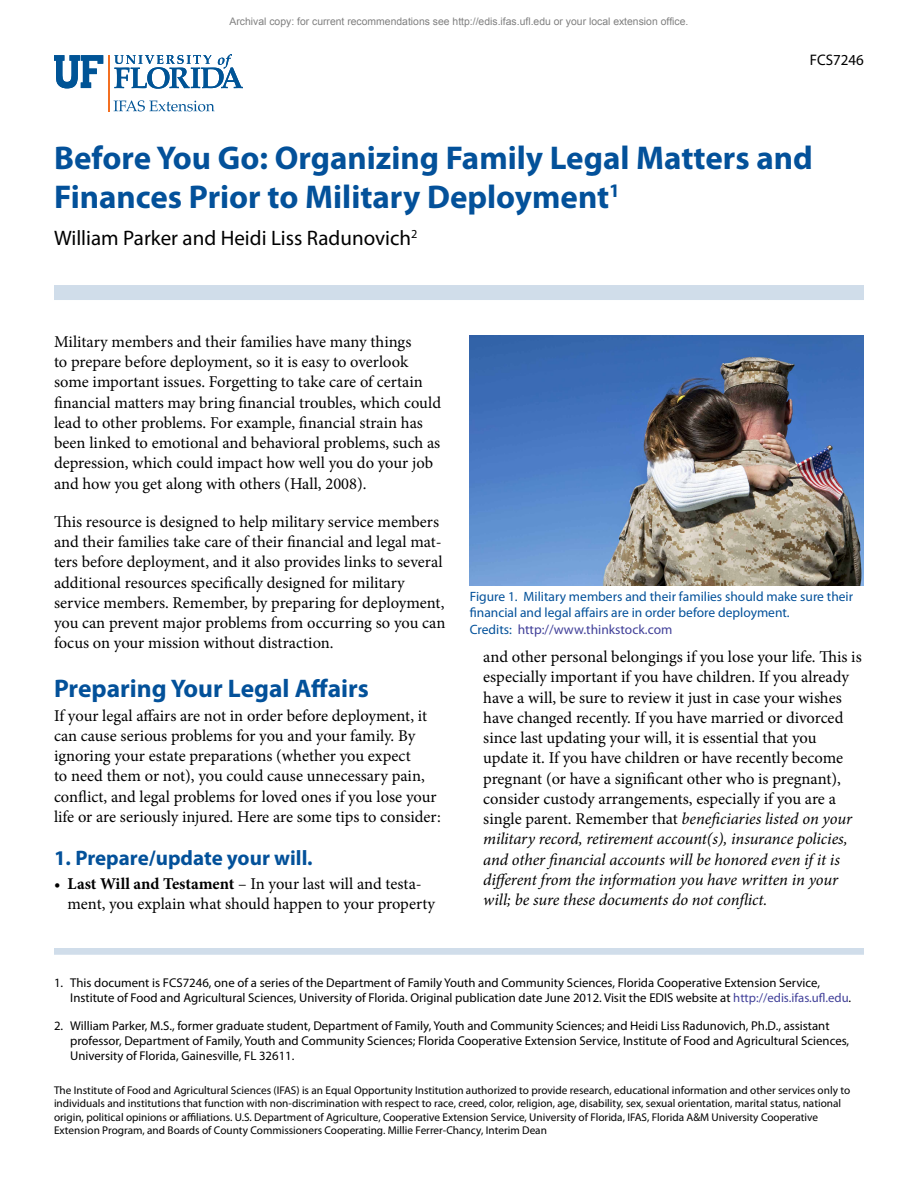
<style>
.page{position:relative;width:918px;height:1188px;background:#fff}
.page>*{position:absolute;margin:0;border:0;box-sizing:border-box;transform-origin:0 0}
.t1{font:700 33px/39.6px "Myriad Pro";color:#03519a}
.t2{font:700 25.5px "Myriad Pro";color:#03519a}
.t3{font:21px "Myriad Pro";color:#000}
.t4{font:700 21px "Myriad Pro";color:#03519a}
.t5{font:16.5px/20.2px "Minion Pro";letter-spacing:-.005em;color:#000}
.t6{font:15.3px "Myriad Pro";color:#000}
.t7{font:13.5px/16.5px "Myriad Pro";color:#03519a}
.t8{font:12.75px/15.3px "Myriad Pro";color:#000}
.t9{font:11.25px/13.5px "Myriad Pro";color:#000}
.t10{font:10.35px "Arial";color:#808080}
.s1{font-weight:700}
.s2{color:#414099}
.s3{font-style:italic}
</style>
<div class="page">
<hr style="left:108px;top:55px;width:2px;height:56px;background:#f36f21">
<svg style="left:114px;top:54px;width:129px;height:35px"></svg>
<svg style="left:54px;top:55px;width:49px;height:33px"></svg>
<svg style="left:114px;top:100px;width:101px;height:11px"></svg>
<div style="left:54px;top:285px;width:810px;height:15px;background:#d0ddea"></div>
<div style="left:54px;top:948px;width:810px;height:7px;background:#d0ddea"></div>
<img style="left:470px;top:335px;width:394px;height:250px">
<p class="t10" style="left:230px;top:15px;width:460px">Archival copy: for current recommendations see http://edis.ifas.ufl.edu or your local extension office.</p>
<p class="t6" style="left:810px;top:51px;width:56px">FCS7246</p>
<h1 class="t1" style="left:54px;top:137px;width:760px">Before You Go: Organizing Family Legal Matters and<br>Finances Prior to Military Deployment<sup>1</sup></h1>
<p class="t3" style="left:54px;top:225px;width:365px">William Parker and Heidi Liss Radunovich<sup>2</sup></p>
<p class="t5" style="left:54px;top:332px;width:389px">Military members and their families have many things<br>to prepare before deployment, so it is easy to overlook some important issues. Forgetting to take care of certain financial matters may bring financial troubles, which could lead to other problems. For example, financial strain has been linked to emotional and behavioral problems, such as depression, which could impact how well you do your job and how you get along with others (Hall, 2008).</p>
<p class="t5" style="left:54px;top:512px;width:393px">This resource is designed to help military service members and their families take care of their financial and legal mat&shy;ters before deployment, and it also provides links to several additional resources specifically designed for military service members. Remember, by preparing for deployment, you can prevent major problems from occurring so you can focus on your mission without distraction.</p>
<h2 class="t2" style="left:54px;top:672px;width:316px">Preparing Your Legal Affairs</h2>
<p class="t5" style="left:54px;top:705px;width:388px">If your legal affairs are not in order before deployment, it can cause serious problems for you and your family. By ignoring your estate preparations (whether you expect<br>to need them or not), you could cause unnecessary pain, conflict, and legal problems for loved ones if you lose your life or are seriously injured. Here are some tips to consider:</p>
<p class="t4" style="left:54px;top:844px;width:260px">1. Prepare/update your will.</p>
<p class="t5" style="left:67px;top:873px;width:369px;text-indent:-13px">• <span class="s1">Last Will and Testament</span> – In your last will and testa&shy;ment, you explain what should happen to your property</p>
<p class="t7" style="left:470px;top:588px;width:385px">Figure 1. Military members and their families should make sure their financial and legal affairs are in order before deployment.<br>Credits: <span class="s2">http://www.thinkstock.com</span></p>
<p class="t5" style="left:483px;top:647px;width:380px">and other personal belongings if you lose your life. This is especially important if you have children. If you already have a will, be sure to review it just in case your wishes have changed recently. If you have married or divorced since last updating your will, it is essential that you update it. If you have children or have recently become pregnant (or have a significant other who is pregnant), consider custody arrangements, especially if you are a single parent. Remember that <span class="s3">beneficiaries listed on your military record, retirement account(s), insurance policies, and other financial accounts will be honored even if it is different from the information you have written in your will; be sure these documents do not conflict.</span></p>
<p class="t8" style="left:70px;top:975px;width:783px;text-indent:-16px">1. This document is FCS7246, one of a series of the Department of Family Youth and Community Sciences, Florida Cooperative Extension Service,<br>Institute of Food and Agricultural Sciences, University of Florida. Original publication date June 2012. Visit the EDIS website at <span class="s2">http://edis.ifas.ufl.edu</span>.</p>
<p class="t8" style="left:70px;top:1017px;width:781px;text-indent:-16px">2. William Parker, M.S., former graduate student, Department of Family, Youth and Community Sciences; and Heidi Liss Radunovich, Ph.D., assistant professor, Department of Family, Youth and Community Sciences; Florida Cooperative Extension Service, Institute of Food and Agricultural Sciences,<br>University of Florida, Gainesville, FL 32611.</p>
<p class="t9" style="left:54px;top:1083px;width:798px">The Institute of Food and Agricultural Sciences (IFAS) is an Equal Opportunity Institution authorized to provide research, educational information and other services only to individuals and institutions that function with non-discrimination with respect to race, creed, color, religion, age, disability, sex, sexual orientation, marital status, national origin, political opinions or affiliations. U.S. Department of Agriculture, Cooperative Extension Service, University of Florida, IFAS, Florida A&amp;M University Cooperative Extension Program, and Boards of County Commissioners Cooperating. Millie Ferrer-Chancy, Interim Dean</p>
</div>
